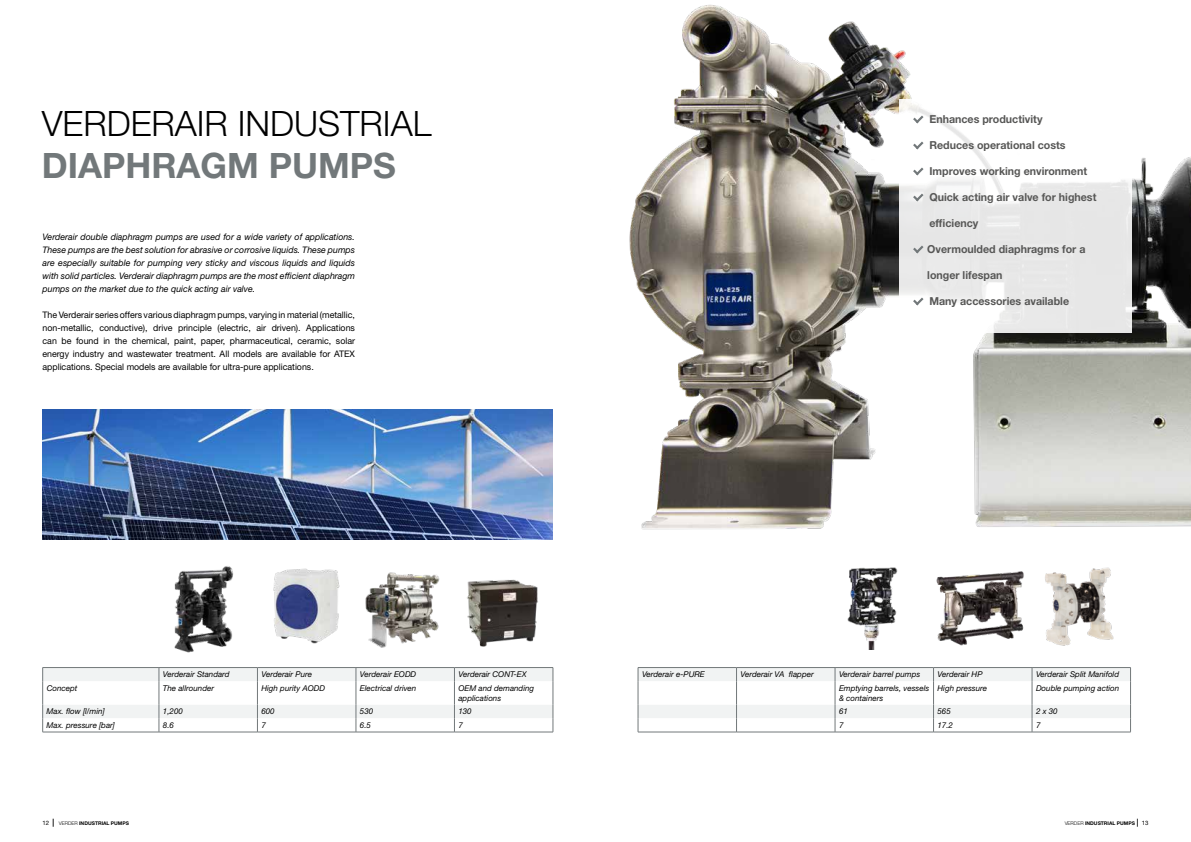
<style>
.page{position:relative;width:1191px;height:842px;background:#fff}
.page>*{position:absolute;margin:0;border:0;box-sizing:border-box;transform-origin:0 0}
.t1{font:300 35px "Helvetica Neue LT Std";color:#000}
.t2{font:700 35px "Helvetica Neue LT Std";color:#72787a}
.t3{font:700 11px "Helvetica Neue LT Std";color:#575756}
.t4{font:9px/13px "Helvetica Neue LT Std";color:#000;text-align:justify}
.t5{font:italic 9px/13px "Helvetica Neue LT Std";color:#000;text-align:justify}
.t6{font:italic 8px/9.6px "Helvetica Neue LT Std";color:#000}
.t7{font:700 5px "Helvetica Neue LT Std";color:#000}
.s1{font-weight:400;font-size:6px}
.s2{font-size:8px}
.s3{font-weight:300}
</style>
<div class="page">
<img style="left:629px;top:4px;width:562px;height:526px">
<img style="left:174px;top:566px;width:60px;height:87px">
<img style="left:365px;top:572px;width:75px;height:76px">
<img style="left:467px;top:579px;width:71px;height:68px">
<img style="left:273px;top:568px;width:67px;height:76px">
<svg style="left:43px;top:667px;width:1087px;height:14px;fill:#f1f3f3"></svg>
<svg style="left:43px;top:681px;width:1087px;height:51px"></svg>
<hr style="left:43px;top:667px;width:116px;height:1px;background:#72787a">
<hr style="left:159px;top:667px;width:98px;height:1px;background:#72787a">
<hr style="left:257px;top:667px;width:99px;height:1px;background:#72787a">
<hr style="left:356px;top:667px;width:98px;height:1px;background:#72787a">
<hr style="left:454px;top:667px;width:99px;height:1px;background:#72787a">
<hr style="left:638px;top:667px;width:98px;height:1px;background:#72787a">
<hr style="left:736px;top:667px;width:99px;height:1px;background:#72787a">
<hr style="left:835px;top:667px;width:98px;height:1px;background:#72787a">
<hr style="left:933px;top:667px;width:99px;height:1px;background:#72787a">
<hr style="left:1032px;top:667px;width:98px;height:1px;background:#72787a">
<svg style="left:42px;top:668px;width:1px;height:64px"></svg>
<svg style="left:1130px;top:668px;width:1px;height:64px"></svg>
<hr style="left:43px;top:732px;width:116px;height:1px;background:#72787a">
<hr style="left:159px;top:732px;width:98px;height:1px;background:#72787a">
<hr style="left:257px;top:732px;width:99px;height:1px;background:#72787a">
<hr style="left:356px;top:732px;width:98px;height:1px;background:#72787a">
<hr style="left:454px;top:732px;width:99px;height:1px;background:#72787a">
<hr style="left:638px;top:732px;width:98px;height:1px;background:#72787a">
<hr style="left:736px;top:732px;width:99px;height:1px;background:#72787a">
<hr style="left:835px;top:732px;width:98px;height:1px;background:#72787a">
<hr style="left:933px;top:732px;width:99px;height:1px;background:#72787a">
<hr style="left:1032px;top:732px;width:98px;height:1px;background:#72787a">
<svg style="left:159px;top:668px;width:1px;height:64px"></svg>
<svg style="left:257px;top:668px;width:1px;height:64px"></svg>
<svg style="left:356px;top:668px;width:1px;height:64px"></svg>
<svg style="left:454px;top:668px;width:1px;height:64px"></svg>
<svg style="left:553px;top:668px;width:1px;height:64px"></svg>
<svg style="left:638px;top:668px;width:1px;height:64px"></svg>
<svg style="left:736px;top:668px;width:1px;height:64px"></svg>
<svg style="left:835px;top:668px;width:1px;height:64px"></svg>
<svg style="left:933px;top:668px;width:1px;height:64px"></svg>
<svg style="left:1031px;top:668px;width:1px;height:64px"></svg>
<svg style="left:899px;top:99px;width:232px;height:234px;fill:#eaeaea"></svg>
<svg style="left:913px;top:116px;width:10px;height:7px"></svg>
<svg style="left:913px;top:142px;width:10px;height:7px"></svg>
<svg style="left:913px;top:168px;width:10px;height:7px"></svg>
<svg style="left:913px;top:194px;width:10px;height:7px"></svg>
<svg style="left:913px;top:246px;width:10px;height:7px"></svg>
<svg style="left:913px;top:298px;width:10px;height:7px"></svg>
<img style="left:847px;top:567px;width:51px;height:83px">
<img style="left:936px;top:571px;width:88px;height:75px">
<img style="left:1045px;top:567px;width:69px;height:79px">
<img style="left:43px;top:409px;width:510px;height:130px">
<h1 class="t1" style="left:42px;top:103px;width:391px">VERDERAIR INDUSTRIAL</h1>
<h1 class="t2" style="left:42px;top:144px;width:355px">DIAPHRAGM PUMPS</h1>
<p class="t5" style="left:43px;top:231px;width:314px">Verderair double diaphragm pumps are used for a wide variety of applications.<br>These pumps are the best solution for abrasive or corrosive liquids. These pumps are especially suitable for pumping very sticky and viscous liquids and liquids with solid particles. Verderair diaphragm pumps are the most efficient diaphragm pumps on the market due to the quick acting air valve.</p>
<p class="t4" style="left:43px;top:309px;width:314px">The Verderair series offers various diaphragm pumps, varying in material (metallic, non-metallic, conductive), drive principle (electric, air driven). Applications can be found in the chemical, paint, paper, pharmaceutical, ceramic, solar energy industry and wastewater treatment. All models are available for ATEX applications. Special models are available for ultra-pure applications.</p>
<h2 class="t3" style="left:929px;top:113px;width:115px">Enhances productivity</h2>
<h2 class="t3" style="left:929px;top:139px;width:138px">Reduces operational costs</h2>
<h2 class="t3" style="left:929px;top:165px;width:159px">Improves working environment</h2>
<h2 class="t3" style="left:929px;top:191px;width:168px">Quick acting air valve for highest</h2>
<h2 class="t3" style="left:929px;top:217px;width:50px">efficiency</h2>
<h2 class="t3" style="left:927px;top:243px;width:160px">Overmoulded diaphragms for a</h2>
<h2 class="t3" style="left:927px;top:269px;width:77px">longer lifespan</h2>
<h2 class="t3" style="left:929px;top:295px;width:141px">Many accessories available</h2>
<p class="t6" style="left:163px;top:669px;width:68px">Verderair Standard</p>
<p class="t6" style="left:261px;top:669px;width:52px">Verderair Pure</p>
<p class="t6" style="left:360px;top:669px;width:58px">Verderair EODD</p>
<p class="t6" style="left:458px;top:669px;width:70px">Verderair CONT-EX</p>
<p class="t6" style="left:642px;top:669px;width:64px">Verderair e-PURE</p>
<p class="t6" style="left:740px;top:669px;width:75px">Verderair VA flapper</p>
<p class="t6" style="left:839px;top:669px;width:83px">Verderair barrel pumps</p>
<p class="t6" style="left:937px;top:669px;width:47px">Verderair HP</p>
<p class="t6" style="left:1036px;top:669px;width:85px">Verderair Split Manifold</p>
<p class="t6" style="left:47px;top:683px;width:32px">Concept</p>
<p class="t6" style="left:163px;top:683px;width:53px">The allrounder</p>
<p class="t6" style="left:261px;top:683px;width:65px">High purity AODD</p>
<p class="t6" style="left:360px;top:683px;width:58px">Electrical driven</p>
<p class="t6" style="left:458px;top:683px;width:77px">OEM and demanding applications</p>
<p class="t6" style="left:839px;top:683px;width:92px">Emptying barrels, vessels &amp; containers</p>
<p class="t6" style="left:937px;top:683px;width:51px">High pressure</p>
<p class="t6" style="left:1036px;top:683px;width:85px">Double pumping action</p>
<p class="t6" style="left:47px;top:706px;width:60px">Max. flow [l/min]</p>
<p class="t6" style="left:163px;top:706px;width:22px">1,200</p>
<p class="t6" style="left:261px;top:706px;width:15px">600</p>
<p class="t6" style="left:360px;top:706px;width:15px">530</p>
<p class="t6" style="left:458px;top:706px;width:15px">130</p>
<p class="t6" style="left:839px;top:706px;width:10px">61</p>
<p class="t6" style="left:937px;top:706px;width:15px">565</p>
<p class="t6" style="left:1036px;top:706px;width:23px">2 x 30</p>
<p class="t6" style="left:47px;top:720px;width:70px">Max. pressure [bar]</p>
<p class="t6" style="left:163px;top:720px;width:13px">8.6</p>
<p class="t6" style="left:261px;top:720px;width:6px">7</p>
<p class="t6" style="left:360px;top:720px;width:13px">6.5</p>
<p class="t6" style="left:458px;top:720px;width:6px">7</p>
<p class="t6" style="left:839px;top:720px;width:6px">7</p>
<p class="t6" style="left:937px;top:720px;width:17px">17.2</p>
<p class="t6" style="left:1036px;top:720px;width:6px">7</p>
<p class="t7" style="left:43px;top:820px;width:88px"><span class="s1">12</span> <span class="s2">|</span> <span class="s3">VERDER</span> INDUSTRIAL PUMPS</p>
<p class="t7" style="left:1064px;top:820px;width:85px"><span class="s3">VERDER</span> INDUSTRIAL PUMPS <span class="s2">|</span> <span class="s1">13</span></p>
</div>
